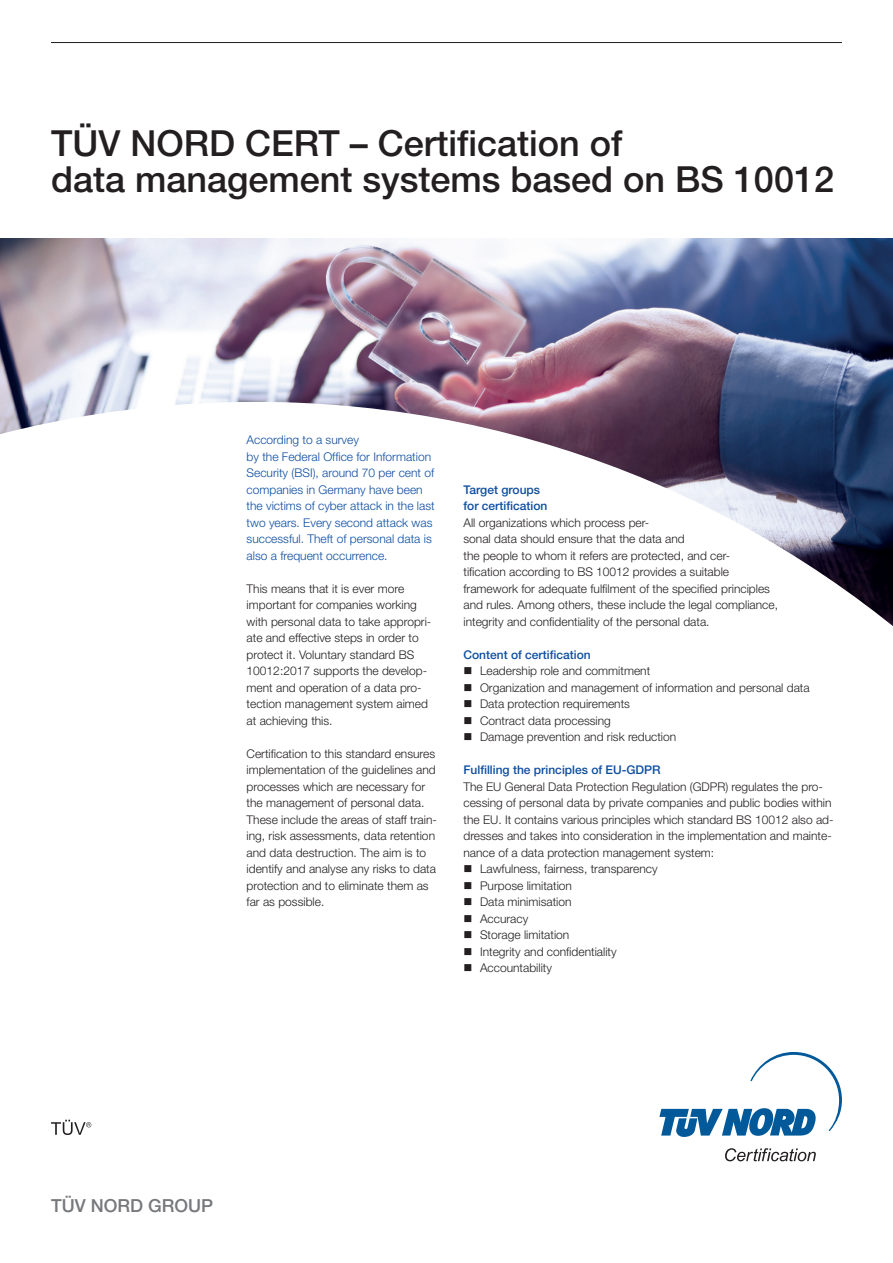
<style>
.page{position:relative;width:893px;height:1263px;background:#fff}
.page>*{position:absolute;margin:0;border:0;box-sizing:border-box;transform-origin:0 0}
.t1{font:500 36px/36px "Helvetica Neue";color:#231f20}
.t2{font:500 18px "Helvetica Neue";color:#76787b}
.t3{font:300 12px/16.5px "Helvetica Neue";color:#231f20}
.t4{font:300 12px/16.5px "Helvetica Neue";color:#0d4da1}
.t5{font:500 12px/16.5px "Helvetica Neue";color:#0d4da1}
</style>
<div class="page">
<img style="left:0;top:238px;width:893px;height:164px">
<svg style="left:0;top:402px;width:893px;height:224px"></svg>
<hr style="left:51px;top:42px;width:791px;height:1px;background:#231f20">
<svg style="left:51px;top:1120px;width:40px;height:15px"></svg>
<svg style="left:725px;top:1148px;width:91px;height:13px"></svg>
<svg style="left:659px;top:1052px;width:183px;height:85px"></svg>
<h1 class="t1" style="left:51px;top:124px;width:784px">TÜV NORD CERT – Certification of<br>data management systems based on BS 10012</h1>
<p class="t4" style="left:247px;top:432px;width:190px">According to a survey<br>by the Federal Office for Information Security (BSI), around 70 per cent of companies in Germany have been the victims of cyber attack in the last two years. Every second attack was successful. Theft of personal data is also a frequent occurrence.</p>
<p class="t3" style="left:247px;top:580px;width:186px">This means that it is ever more important for companies working with personal data to take appropri&shy;ate and effective steps in order to protect it. Voluntary standard BS<br>10012:2017 supports the develop&shy;ment and operation of a data pro&shy;tection management system aimed at achieving this.</p>
<p class="t3" style="left:247px;top:745px;width:192px">Certification to this standard ensures implementation of the guidelines and processes which are necessary for the management of personal data.<br>These include the areas of staff train&shy;ing, risk assessments, data retention and data destruction. The aim is to identify and analyse any risks to data protection and to eliminate them as far as possible.</p>
<p class="t5" style="left:463px;top:481px;width:85px">Target groups for certification</p>
<p class="t3" style="left:463px;top:514px;width:316px">All organizations which process per-<br>sonal data should ensure that the data and<br>the people to whom it refers are protected, and cer-<br>tification according to BS 10012 provides a suitable framework for adequate fulfilment of the specified principles and rules. Among others, these include the legal compliance, integrity and confidentiality of the personal data.</p>
<p class="t5" style="left:463px;top:646px;width:129px">Content of certification</p>
<p class="t3" style="left:463px;top:662px;width:188px">■ Leadership role and commitment</p>
<p class="t3" style="left:463px;top:679px;width:348px">■ Organization and management of information and personal data</p>
<p class="t3" style="left:463px;top:695px;width:168px">■ Data protection requirements</p>
<p class="t3" style="left:463px;top:712px;width:149px">■ Contract data processing</p>
<p class="t3" style="left:463px;top:728px;width:214px">■ Damage prevention and risk reduction</p>
<p class="t5" style="left:463px;top:762px;width:199px">Fulfilling the principles of EU-GDPR</p>
<p class="t3" style="left:463px;top:778px;width:372px">The EU General Data Protection Regulation (GDPR) regulates the pro&shy;cessing of personal data by private companies and public bodies within the EU. It contains various principles which standard BS 10012 also ad&shy;dresses and takes into consideration in the implementation and mainte&shy;nance of a data protection management system:</p>
<p class="t3" style="left:463px;top:860px;width:196px">■ Lawfulness, fairness, transparency</p>
<p class="t3" style="left:463px;top:877px;width:110px">■ Purpose limitation</p>
<p class="t3" style="left:463px;top:893px;width:110px">■ Data minimisation</p>
<p class="t3" style="left:463px;top:910px;width:66px">■ Accuracy</p>
<p class="t3" style="left:463px;top:926px;width:107px">■ Storage limitation</p>
<p class="t3" style="left:463px;top:943px;width:155px">■ Integrity and confidentiality</p>
<p class="t3" style="left:463px;top:959px;width:90px">■ Accountability</p>
<h2 class="t2" style="left:51px;top:1194px;width:164px">TÜV NORD GROUP</h2>
</div>
